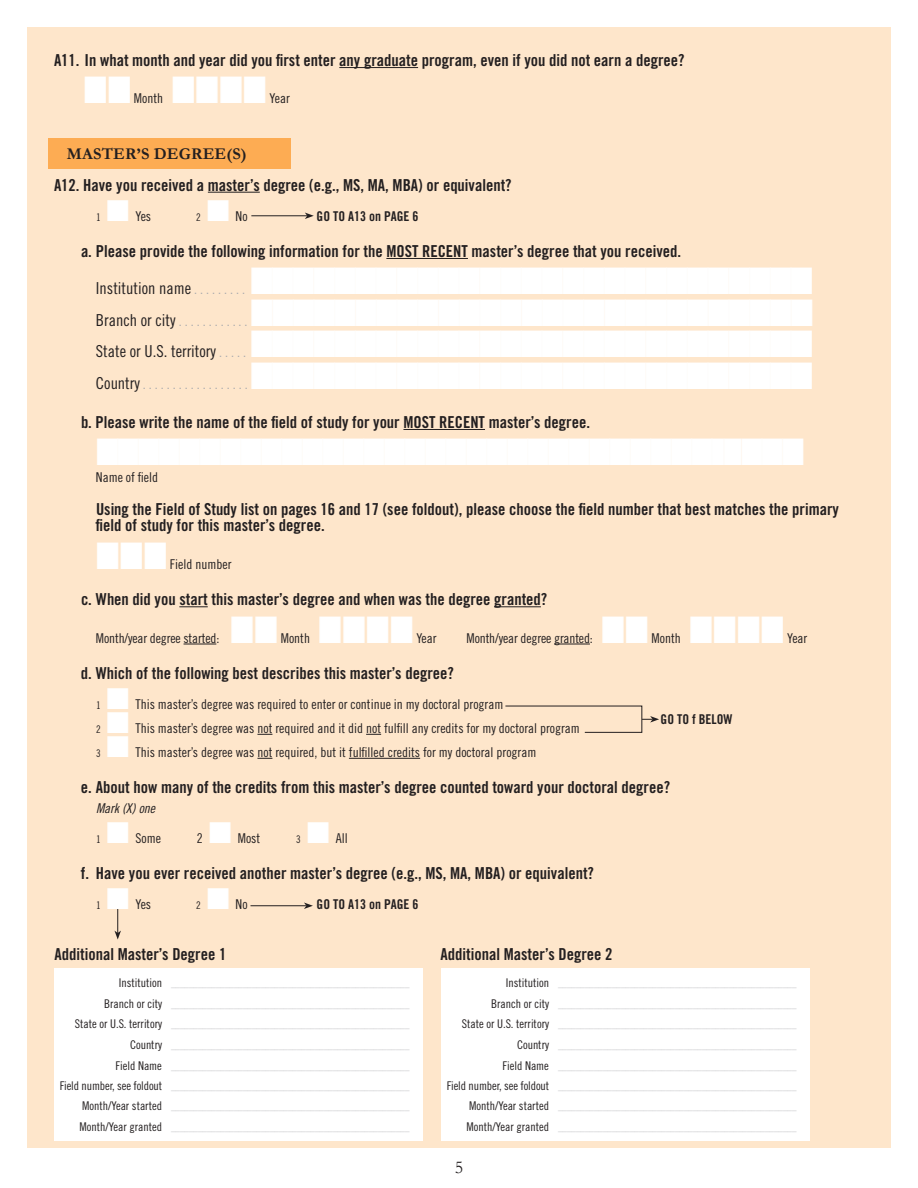
<style>
.page{position:relative;width:918px;height:1188px;background:#fff}
.page>*{position:absolute;margin:0;border:0;box-sizing:border-box;transform-origin:0 0}
.t1{font:38.1px "Zapf Dingbats";color:#fff;scale:.8 1}
.t2{font:38.1px "Zapf Dingbats";color:#fff;scale:.79 1}
.t3{font:18px "Garamond";color:#231f20}
.t4{font:16.5px/16.5px "Trade Gothic LT Std Bd Cn 20";color:#231f20}
.t5{font:16.5px "Trade Gothic LT Std Cn 18";color:#231f20}
.t6{font:700 16.5px "Garamond";letter-spacing:.01em;color:#231f20}
.t7{font:13.5px "Trade Gothic LT Std Cn 18";color:#231f20}
.t8{font:13.5px "Trade Gothic LT Std Bd Cn 20";color:#231f20}
.t9{font:13.5px "Trade Gothic LT Std Cn 18";color:#a8a9ad}
.t10{font:13.5px "Trade Gothic LT Std Cn 18 Obl";color:#231f20}
.t11{font:10.5px "Trade Gothic LT Std Cn 18";color:#231f20}
.t12{font:300 9px "Trade Gothic LT Std";color:#bcbdc0}
.s1{color:#fff}
.s2{font-size:13.5px;color:#a8a9ad}
.s3{font-size:16.5px;color:#231f20}
.s4{font-family:"Trade Gothic LT Std Cn 18";font-weight:400;font-size:12px;color:#231f20}
</style>
<div class="page">
<div style="left:27px;top:27px;width:864px;height:1121px;background:#fee6cb"></div>
<div style="left:48px;top:138px;width:243px;height:31px;background:#fdac53"></div>
<hr style="left:208px;top:192px;width:52px;height:1px;background:#231f20">
<hr style="left:386px;top:258px;width:82px;height:1px;background:#231f20">
<hr style="left:403px;top:429px;width:82px;height:1px;background:#231f20">
<svg style="left:179px;top:606px;width:29px;height:1px"></svg>
<hr style="left:494px;top:606px;width:47px;height:1px;background:#231f20">
<hr style="left:184px;top:644px;width:32px;height:1px;background:#231f20">
<hr style="left:554px;top:644px;width:36px;height:1px;background:#231f20">
<svg style="left:257px;top:734px;width:15px;height:1px"></svg>
<svg style="left:366px;top:734px;width:15px;height:1px"></svg>
<svg style="left:257px;top:758px;width:15px;height:1px"></svg>
<hr style="left:349px;top:758px;width:71px;height:1px;background:#231f20">
<hr style="left:339px;top:67px;width:79px;height:1px;background:#231f20">
<hr style="left:251px;top:216px;width:56px;height:1px;background:#231f20">
<svg style="left:305px;top:213px;width:9px;height:6px"></svg>
<div style="left:54px;top:968px;width:369px;height:172px;background:#fff"></div>
<div style="left:441px;top:968px;width:369px;height:172px;background:#fff"></div>
<hr style="left:250px;top:906px;width:56px;height:1px;background:#231f20">
<svg style="left:304px;top:902px;width:9px;height:7px"></svg>
<svg style="left:114px;top:909px;width:7px;height:31px"></svg>
<svg style="left:505px;top:706px;width:154px;height:27px"></svg>
<p class="t4" style="left:54px;top:52px;width:632px">A11. In what month and year did you first enter any graduate program, even if you did not earn a degree?</p>
<p class="t7" style="left:134px;top:91px;width:31px">Month</p>
<p class="t1" style="left:172px;top:72px;width:120px">■ ■ ■ ■</p>
<p class="t7" style="left:270px;top:91px;width:22px">Year</p>
<p class="t6" style="left:67px;top:143px;width:181px">MASTER’S DEGREE(S)</p>
<p class="t4" style="left:54px;top:176px;width:459px">A12. Have you received a master’s degree (e.g., MS, MA, MBA) or equivalent?</p>
<p class="t11" style="left:96px;top:211px;width:6px">1</p>
<p class="t7" style="left:207px;top:208px;width:42px"><span class="s1">■</span> No</p>
<p class="t8" style="left:317px;top:208px;width:103px">GO TO A13 on PAGE 6</p>
<p class="t4" style="left:81px;top:243px;width:602px">a. Please provide the following information for the MOST RECENT master’s degree that you received.</p>
<p class="t5" style="left:96px;top:279px;width:151px">Institution name <span class="s2">. . . . . . . . .</span></p>
<p class="t7" style="left:107px;top:208px;width:46px"><span class="s1">■</span> Yes</p>
<p class="t11" style="left:196px;top:211px;width:6px">2</p>
<p class="t1" style="left:250px;top:263px;width:705px">■■■■■■■■■■■■■■■■■■■■■■■■■■■</p>
<p class="t1" style="left:251px;top:295px;width:705px">■■■■■■■■■■■■■■■■■■■■■■■■■■■</p>
<p class="t5" style="left:96px;top:310px;width:153px">Branch or city <span class="s2">. . . . . . . . . . . .</span></p>
<p class="t1" style="left:250px;top:326px;width:705px">■■■■■■■■■■■■■■■■■■■■■■■■■■■</p>
<p class="t5" style="left:96px;top:342px;width:152px">State or U.S. territory <span class="s2">. . . . .</span></p>
<p class="t1" style="left:251px;top:358px;width:705px">■■■■■■■■■■■■■■■■■■■■■■■■■■■</p>
<p class="t4" style="left:81px;top:414px;width:511px">b. Please write the name of the field of study for your MOST RECENT master’s degree.</p>
<p class="t2" style="left:96px;top:434px;width:898px">■■■■■■■■■■■■■■■■■■■■■■■■■■■■■■■■■■■</p>
<p class="t7" style="left:96px;top:469px;width:64px">Name of field</p>
<p class="t4" style="left:96px;top:501px;width:744px">Using the Field of Study list on pages 16 and 17 (see foldout), please choose the field number that best matches the primary field of study for this master’s degree.</p>
<p class="t1" style="left:96px;top:538px;width:90px">■ ■ ■</p>
<p class="t9" style="left:96px;top:376px;width:153px"><span class="s3">Country</span> . . . . . . . . . . . . . . . . . .</p>
<p class="t7" style="left:170px;top:556px;width:63px">Field number</p>
<p class="t4" style="left:81px;top:591px;width:468px">c. When did you start this master’s degree and when was the degree granted?</p>
<p class="t7" style="left:96px;top:630px;width:125px">Month/year degree started:</p>
<p class="t7" style="left:281px;top:630px;width:31px">Month</p>
<p class="t1" style="left:319px;top:611px;width:120px">■ ■ ■ ■</p>
<p class="t1" style="left:689px;top:611px;width:120px">■ ■ ■ ■</p>
<p class="t7" style="left:416px;top:630px;width:22px">Year</p>
<p class="t7" style="left:467px;top:630px;width:128px">Month/year degree granted:</p>
<p class="t7" style="left:652px;top:630px;width:31px">Month</p>
<p class="t7" style="left:787px;top:630px;width:22px">Year</p>
<p class="t4" style="left:81px;top:665px;width:374px">d. Which of the following best describes this master’s degree?</p>
<p class="t11" style="left:96px;top:699px;width:6px">1</p>
<p class="t7" style="left:107px;top:696px;width:398px"><span class="s1">■</span> This master’s degree was required to enter or continue in my doctoral program</p>
<p class="t7" style="left:107px;top:720px;width:475px"><span class="s1">■</span> This master’s degree was not required and it did not fulfill any credits for my doctoral program</p>
<p class="t8" style="left:661px;top:711px;width:73px">GO TO f BELOW</p>
<p class="t11" style="left:96px;top:723px;width:6px">2</p>
<p class="t7" style="left:107px;top:744px;width:431px"><span class="s1">■</span> This master’s degree was not required, but it fulfilled credits for my doctoral program</p>
<p class="t4" style="left:81px;top:779px;width:591px">e. About how many of the credits from this master’s degree counted toward your doctoral degree?</p>
<p class="t10" style="left:96px;top:800px;width:61px">Mark (X) one</p>
<p class="t11" style="left:96px;top:833px;width:6px">1</p>
<p class="t11" style="left:96px;top:747px;width:6px">3</p>
<p class="t7" style="left:307px;top:830px;width:42px"><span class="s1">■</span> All</p>
<p class="t4" style="left:81px;top:865px;width:515px">f. Have you ever received another master’s degree (e.g., MS, MA, MBA) or equivalent?</p>
<p class="t11" style="left:96px;top:899px;width:6px">1</p>
<p class="t7" style="left:107px;top:830px;width:56px"><span class="s1">■</span> Some</p>
<p class="t7" style="left:197px;top:830px;width:65px">2 <span class="s1">■</span> Most</p>
<p class="t11" style="left:296px;top:833px;width:6px">3</p>
<p class="t7" style="left:107px;top:896px;width:46px"><span class="s1">■</span> Yes</p>
<p class="t7" style="left:207px;top:896px;width:42px"><span class="s1">■</span> No</p>
<p class="t8" style="left:317px;top:896px;width:103px">GO TO A13 on PAGE 6</p>
<p class="t11" style="left:196px;top:899px;width:6px">2</p>
<p class="t4" style="left:55px;top:946px;width:173px">Additional Master’s Degree 1</p>
<p class="t12" style="left:104px;top:999px;width:307px"><span class="s4">Branch or city</span> _____________________________________________________</p>
<p class="t12" style="left:75px;top:1020px;width:336px"><span class="s4">State or U.S. territory</span> _____________________________________________________</p>
<p class="t12" style="left:130px;top:1040px;width:281px"><span class="s4">Country</span> _____________________________________________________</p>
<p class="t12" style="left:115px;top:1061px;width:296px"><span class="s4">Field Name</span> _____________________________________________________</p>
<p class="t12" style="left:60px;top:1082px;width:351px"><span class="s4">Field number, see foldout</span> _____________________________________________________</p>
<p class="t12" style="left:79px;top:1122px;width:332px"><span class="s4">Month/Year granted</span> _____________________________________________________</p>
<p class="t4" style="left:441px;top:946px;width:173px">Additional Master’s Degree 2</p>
<p class="t12" style="left:491px;top:999px;width:307px"><span class="s4">Branch or city</span> _____________________________________________________</p>
<p class="t12" style="left:462px;top:1020px;width:336px"><span class="s4">State or U.S. territory</span> _____________________________________________________</p>
<p class="t12" style="left:517px;top:1040px;width:281px"><span class="s4">Country</span> _____________________________________________________</p>
<p class="t12" style="left:502px;top:1061px;width:296px"><span class="s4">Field Name</span> _____________________________________________________</p>
<p class="t12" style="left:447px;top:1082px;width:351px"><span class="s4">Field number, see foldout</span> _____________________________________________________</p>
<p class="t12" style="left:466px;top:1122px;width:332px"><span class="s4">Month/Year granted</span> _____________________________________________________</p>
<p class="t3" style="left:455px;top:1155px;width:10px">5</p>
</div>
